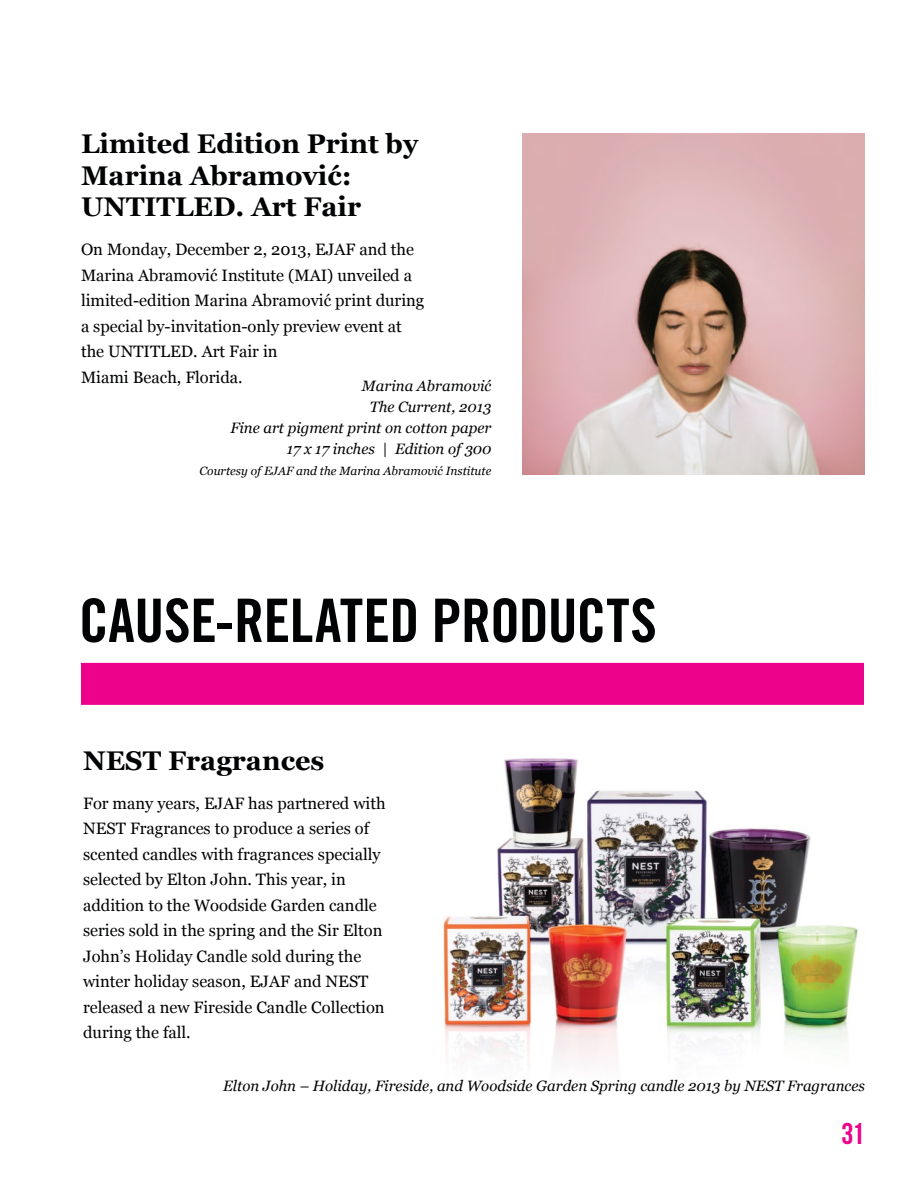
<style>
.page{position:relative;width:918px;height:1188px;background:#fff}
.page>*{position:absolute;margin:0;border:0;box-sizing:border-box;transform-origin:0 0}
.t1{font:60px "Trade Gothic Bold Cond Twenty";letter-spacing:-.01em;color:#010203}
.By_Numbers_-_Infogra{font:30px "Bebas Neue";color:#ed028c}
.t2{font:700 27px/31.5px "Georgia";color:#010203}
.Fundraising_Projects{font:16.5px/25.5px "Georgia";color:#010203}
.t3{font:italic 15px "Georgia";color:#010203}
.t4{font:italic 12px "Georgia";color:#010203}
</style>
<div class="page">
<img style="left:443px;top:758px;width:415px;height:303px">
<img style="left:523px;top:133px;width:341px;height:342px">
<div style="left:81px;top:663px;width:783px;height:42px;background:#ed028c"></div>
<p class="t2" style="left:81px;top:128px;width:339px">Limited Edition Print by<br>Marina Abramović:<br>UNTITLED. Art Fair</p>
<p class="Fundraising_Projects" style="left:81px;top:237px;width:345px">On Monday, December 2, 2013, EJAF and the Marina Abramović Institute (MAI) unveiled a limited-edition Marina Abramović print during a special by-invitation-only preview event at the UNTITLED. Art Fair in<br>Miami Beach, Florida.</p>
<p class="t3" style="left:362px;top:376px;width:131px">Marina Abramović</p>
<p class="t3" style="left:370px;top:397px;width:123px">The Current, 2013</p>
<p class="t3" style="left:230px;top:418px;width:262px">Fine art pigment print on cotton paper</p>
<p class="t3" style="left:287px;top:439px;width:206px">17 x 17 inches | Edition of 300</p>
<p class="t4" style="left:200px;top:463px;width:293px">Courtesy of EJAF and the Marina Abramović Institute</p>
<p class="t1" style="left:79px;top:584px;width:580px">CAUSE-RELATED PRODUCTS</p>
<p class="t2" style="left:83px;top:745px;width:243px">NEST Fragrances</p>
<p class="Fundraising_Projects" style="left:83px;top:791px;width:304px">For many years, EJAF has partnered with NEST Fragrances to produce a series of scented candles with fragrances specially selected by Elton John. This year, in addition to the Woodside Garden candle series sold in the spring and the Sir Elton John’s Holiday Candle sold during the winter holiday season, EJAF and NEST released a new Fireside Candle Collection during the fall.</p>
<p class="t3" style="left:223px;top:1076px;width:643px">Elton John – Holiday, Fireside, and Woodside Garden Spring candle 2013 by NEST Fragrances</p>
<p class="By_Numbers_-_Infogra" style="left:841px;top:1118px;width:24px">31</p>
</div>
